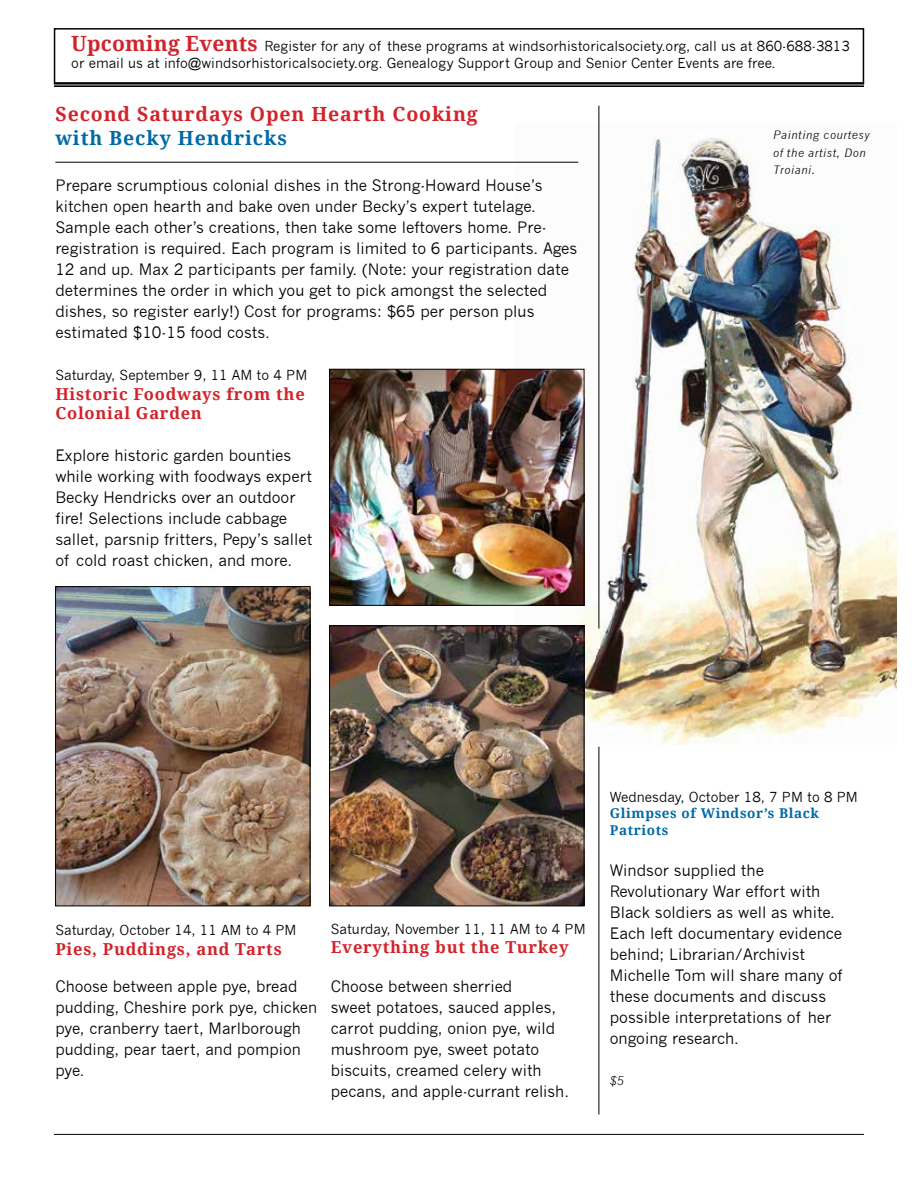
<style>
.page{position:relative;width:918px;height:1188px;background:#fff}
.page>*{position:absolute;margin:0;border:0;box-sizing:border-box;transform-origin:0 0}
.t1{font:700 19.5px "Droid Serif";letter-spacing:.045em;color:#d2232a}
.t2{font:700 19.5px "Droid Serif";letter-spacing:.045em;color:#006aa6}
.t3{font:700 16.5px/19.5px "Droid Serif";letter-spacing:.045em;color:#d2232a}
.t4{font:15.3px/21px "News Gothic";color:#000}
.t5{font:13.5px/16.5px "News Gothic";color:#000}
.t6{font:700 13.5px/16.5px "Droid Serif";letter-spacing:.045em;color:#006aa6}
.t7{font:italic 12px "News Gothic";color:#000}
.t8{font:italic 11.25px/17.7px "News Gothic";letter-spacing:.05em;color:#000}
.s1{font-family:"Droid Serif";font-weight:700;font-size:21px;color:#d2232a}
</style>
<div class="page">
<img style="left:516px;top:124px;width:380px;height:621px">
<hr style="left:54px;top:1134px;width:810px;height:1px;background:#000">
<div style="left:54px;top:28px;width:810px;height:57px;border:2px solid #000"></div>
<hr style="left:598px;top:106px;width:1px;height:523px;background:#000">
<img style="left:331px;top:628px;width:251px;height:276px">
<div style="left:329px;top:626px;width:255px;height:280px;border:1px solid #000"></div>
<img style="left:331px;top:371px;width:251px;height:233px">
<div style="left:329px;top:369px;width:255px;height:237px;border:1px solid #000"></div>
<img style="left:57px;top:588px;width:251px;height:316px">
<div style="left:55px;top:586px;width:255px;height:320px;border:1px solid #000"></div>
<hr style="left:598px;top:747px;width:1px;height:368px;background:#000">
<hr style="left:55px;top:162px;width:523px;height:1px;background:#000">
<hr style="left:54px;top:85px;width:810px;height:2px;background:#000">
<hr style="left:54px;top:82px;width:810px;height:2px;background:#000">
<p class="t5" style="left:71px;top:38px;width:780px"><span class="s1">Upcoming Events</span> Register for any of these programs at windsorhistoricalsociety.org, call us at 860-688-3813 or email us at info@windsorhistoricalsociety.org. Genealogy Support Group and Senior Center Events are free.</p>
<p class="t1" style="left:55px;top:103px;width:424px">Second Saturdays Open Hearth Cooking</p>
<p class="t2" style="left:55px;top:127px;width:233px">with Becky Hendricks</p>
<p class="t4" style="left:55px;top:175px;width:524px">Prepare scrumptious colonial dishes in the Strong-Howard House’s kitchen open hearth and bake oven under Becky’s expert tutelage.<br>Sample each other’s creations, then take some leftovers home. Pre&shy;registration is required. Each program is limited to 6 participants. Ages 12 and up. Max 2 participants per family. (Note: your registration date determines the order in which you get to pick amongst the selected dishes, so register early!) Cost for programs: $65 per person plus estimated $10-15 food costs.</p>
<p class="t5" style="left:55px;top:367px;width:253px">Saturday, September 9, 11 AM to 4 PM</p>
<p class="t3" style="left:55px;top:384px;width:251px">Historic Foodways from the<br>Colonial Garden</p>
<p class="t4" style="left:55px;top:445px;width:259px">Explore historic garden bounties while working with foodways expert Becky Hendricks over an outdoor fire! Selections include cabbage sallet, parsnip fritters, Pepy’s sallet of cold roast chicken, and more.</p>
<p class="t8" style="left:773px;top:126px;width:98px">Painting courtesy of the artist, Don<br>Troiani.</p>
<p class="t5" style="left:55px;top:922px;width:243px">Saturday, October 14, 11 AM to 4 PM</p>
<p class="t3" style="left:55px;top:939px;width:228px">Pies, Puddings, and Tarts</p>
<p class="t4" style="left:55px;top:976px;width:263px">Choose between apple pye, bread pudding, Cheshire pork pye, chicken pye, cranberry taert, Marlborough pudding, pear taert, and pompion pye.</p>
<p class="t5" style="left:331px;top:921px;width:256px">Saturday, November 11, 11 AM to 4 PM</p>
<p class="t3" style="left:331px;top:938px;width:239px">Everything but the Turkey</p>
<p class="t4" style="left:331px;top:976px;width:240px">Choose between sherried<br>sweet potatoes, sauced apples, carrot pudding, onion pye, wild mushroom pye, sweet potato biscuits, creamed celery with pecans, and apple-currant relish.</p>
<p class="t5" style="left:610px;top:789px;width:250px">Wednesday, October 18, 7 PM to 8 PM</p>
<p class="t6" style="left:610px;top:806px;width:211px">Glimpses of Windsor’s Black<br>Patriots</p>
<p class="t4" style="left:610px;top:860px;width:234px">Windsor supplied the<br>Revolutionary War effort with<br>Black soldiers as well as white.<br>Each left documentary evidence behind; Librarian/Archivist<br>Michelle Tom will share many of these documents and discuss possible interpretations of her ongoing research.</p>
<p class="t7" style="left:610px;top:1074px;width:16px">$5</p>
</div>
